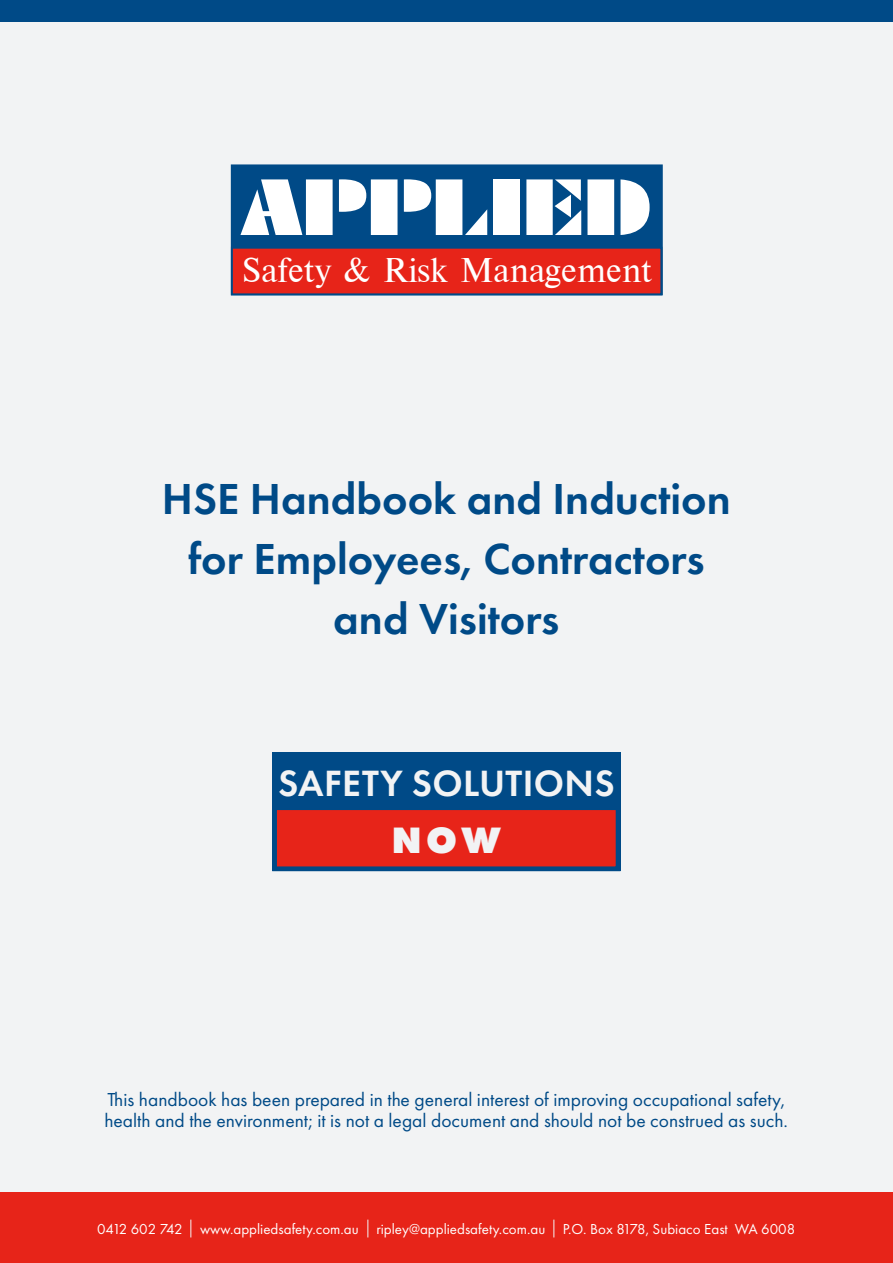
<style>
.page{position:relative;width:893px;height:1263px;background:#f2f3f4}
.page>*{position:absolute;margin:0;border:0;box-sizing:border-box;transform-origin:0 0}
.t1{font:76.95px "Futura Black BT";color:#fff;scale:1.35 1}
.t2{font:600 45px "Futura PT";color:#004a87}
.t3{font:800 38.1px "Futura PT";color:#f2f3f4}
.t4{font:600 37.95px "Futura PT";letter-spacing:.01em;color:#f2f3f4}
.t5{font:32.7px "Times";color:#fff}
.t6{font:19.5px/21px "Futura PT";color:#004a87}
.t7{font:15px "Futura PT";color:#fff}
</style>
<div class="page">
<div style="left:0;top:1193px;width:893px;height:70px;background:#e72419"></div>
<div style="left:232px;top:165px;width:430px;height:129px;background:#004a87"></div>
<div style="left:231px;top:164px;width:432px;height:131px;border:2px solid #004a87"></div>
<div style="left:232px;top:248px;width:429px;height:46px;background:#e72419"></div>
<div style="left:231px;top:247px;width:431px;height:48px;border:2px solid #004a87"></div>
<div style="left:272px;top:753px;width:348px;height:118px;background:#004a87"></div>
<div style="left:272px;top:805px;width:348px;height:66px;background:#e72419;border:5px solid #004a87"></div>
<div style="left:0;top:0;width:893px;height:21px;background:#004a87"></div>
<svg style="left:191px;top:1219px;width:1px;height:18px"></svg>
<svg style="left:368px;top:1219px;width:1px;height:18px"></svg>
<svg style="left:554px;top:1219px;width:1px;height:18px"></svg>
<p class="t1" style="left:242px;top:161px;width:304px">APPLIED</p>
<p class="t5" style="left:242px;top:251px;width:412px">Safety &amp; Risk Management</p>
<p class="t2" style="left:162px;top:470px;width:570px">HSE Handbook and Induction</p>
<p class="t2" style="left:188px;top:530px;width:518px">for Employees, Contractors</p>
<p class="t2" style="left:333px;top:590px;width:227px">and Visitors</p>
<p class="t4" style="left:278px;top:760px;width:338px">SAFETY SOLUTIONS</p>
<p class="t3" style="left:391px;top:816px;width:111px">NOW</p>
<p class="t6" style="left:105px;top:1088px;width:685px">This handbook has been prepared in the general interest of improving occupational safety, health and the environment; it is not a legal document and should not be construed as such.</p>
<p class="t7" style="left:97px;top:1220px;width:699px">0412 602 742 www.appliedsafety.com.au ripley@appliedsafety.com.au P.O. Box 8178, Subiaco East WA 6008</p>
</div>
